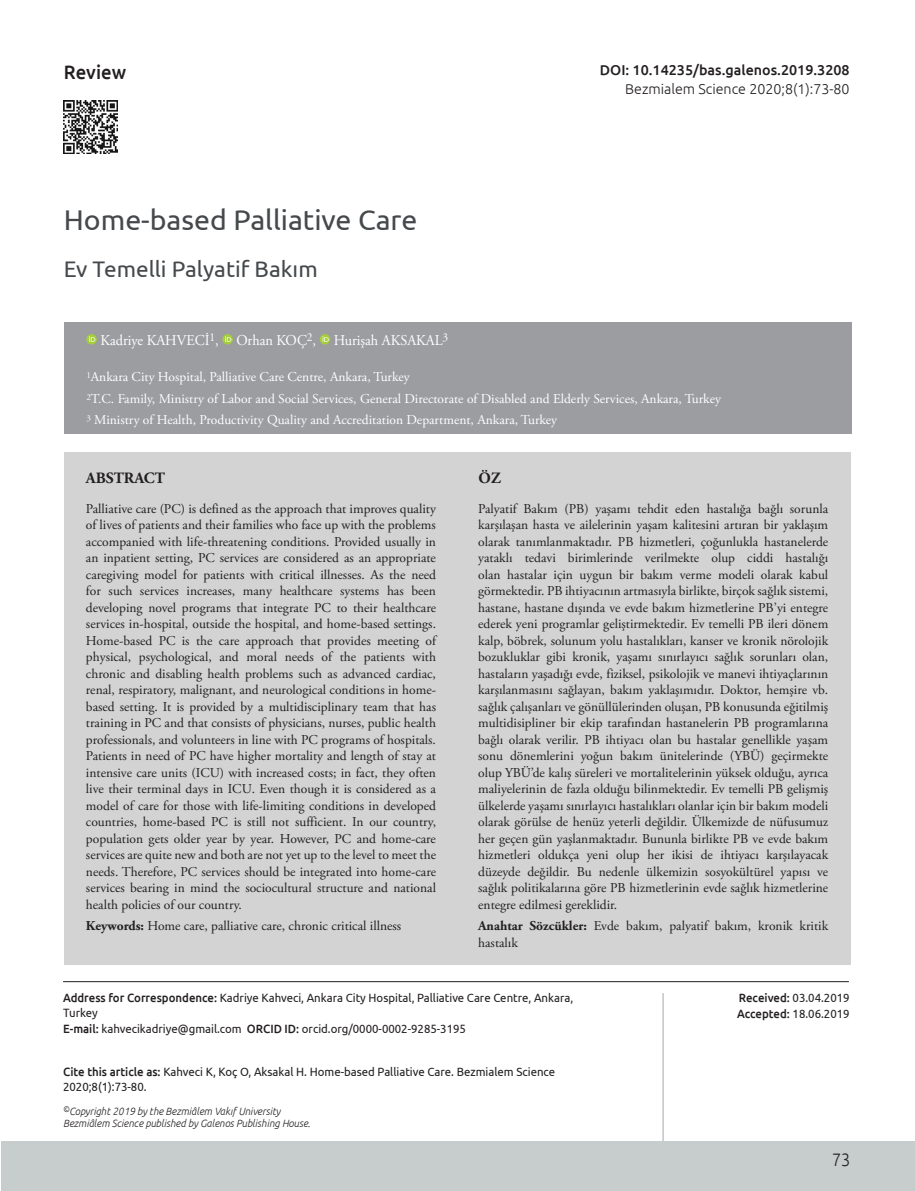
<style>
.page{position:relative;width:915px;height:1191px;background:#fff}
.page>*{position:absolute;margin:0;border:0;box-sizing:border-box;transform-origin:0 0}
.BASLIK{font:28.5px "Ubuntu";color:#45494c}
._2__BASLIK{font:22.5px "Ubuntu";color:#45494c}
.t1{font:500 19.5px "Ubuntu";color:#231f20;scale:.95 1}
.t2{font:300 18px "Ubuntu";color:#231f20;scale:.9 1}
.OZET{font:700 15.75px "Adobe Garamond Pro";color:#231f20}
.YAZARLAR{font:15px "Adobe Garamond Pro";color:#fff;scale:.95 1}
.t3{font:500 14.25px "Ubuntu";color:#231f20}
.t4{font:300 14.25px "Ubuntu";color:#231f20}
.OZET-2{font:13.5px/16.5px "Adobe Garamond Pro";color:#231f20;text-align:justify}
.KURUM{font:13.5px "Adobe Garamond Pro";color:#fff}
.t5{font:12px/15px "Ubuntu";color:#231f20;scale:.95 1}
.t6{font:italic 300 10.5px/12px "Ubuntu";color:#231f20;scale:.95 1}
.s1{font-weight:700}
.s2{font-weight:500}
</style>
<div class="page">
<div style="left:1px;top:1141px;width:913px;height:50px;background:#c7cccd"></div>
<hr style="left:63px;top:981px;width:785px;height:1px;background:#231f20">
<hr style="left:662px;top:993px;width:1px;height:148px;background:#c7cccd">
<img style="left:64px;top:100px;width:53px;height:54px">
<div style="left:64px;top:453px;width:786px;height:512px;background:#d2d3d2"></div>
<div style="left:64px;top:322px;width:786px;height:111px;background:#9b9da1"></div>
<svg style="left:86px;top:334px;width:11px;height:10px"></svg>
<svg style="left:89px;top:336px;width:6px;height:6px"></svg>
<svg style="left:222px;top:334px;width:11px;height:10px"></svg>
<svg style="left:225px;top:336px;width:6px;height:6px"></svg>
<svg style="left:319px;top:334px;width:11px;height:10px"></svg>
<svg style="left:322px;top:336px;width:6px;height:6px"></svg>
<h3 class="t1" style="left:64px;top:60px;width:67px">Review</h3>
<p class="BASLIK" style="left:64px;top:202px;width:355px">Home-based Palliative Care</p>
<p class="_2__BASLIK" style="left:64px;top:255px;width:255px">Ev Temelli Palyatif Bakım</p>
<p class="YAZARLAR" style="left:100px;top:331px;width:367px">Kadriye KAHVECİ<sup>1</sup>, Orhan KOÇ<sup>2</sup>, Hurişah AKSAKAL<sup>3</sup></p>
<p class="t3" style="left:599px;top:61px;width:251px">DOI: 10.14235/bas.galenos.2019.3208</p>
<p class="t4" style="left:625px;top:80px;width:226px">Bezmialem Science 2020;8(1):73-80</p>
<p class="KURUM" style="left:86px;top:369px;width:325px"><sup>1</sup>Ankara City Hospital, Palliative Care Centre, Ankara, Turkey</p>
<p class="KURUM" style="left:86px;top:390px;width:636px"><sup>2</sup>T.C. Family, Ministry of Labor and Social Services, General Directorate of Disabled and Elderly Services, Ankara, Turkey</p>
<p class="KURUM" style="left:86px;top:411px;width:472px"><sup>3</sup> Ministry of Health, Productivity Quality and Accreditation Department, Ankara, Turkey</p>
<p class="OZET" style="left:86px;top:469px;width:80px">ABSTRACT</p>
<p class="OZET" style="left:478px;top:469px;width:24px">ÖZ</p>
<p class="OZET-2" style="left:86px;top:501px;width:351px">Palliative care (PC) is defined as the approach that improves quality of lives of patients and their families who face up with the problems accompanied with life-threatening conditions. Provided usually in an inpatient setting, PC services are considered as an appropriate caregiving model for patients with critical illnesses. As the need for such services increases, many healthcare systems has been developing novel programs that integrate PC to their healthcare services in-hospital, outside the hospital, and home-based settings.<br>Home-based PC is the care approach that provides meeting of physical, psychological, and moral needs of the patients with chronic and disabling health problems such as advanced cardiac, renal, respiratory, malignant, and neurological conditions in home&shy;based setting. It is provided by a multidisciplinary team that has training in PC and that consists of physicians, nurses, public health professionals, and volunteers in line with PC programs of hospitals.<br>Patients in need of PC have higher mortality and length of stay at intensive care units (ICU) with increased costs; in fact, they often live their terminal days in ICU. Even though it is considered as a model of care for those with life-limiting conditions in developed countries, home-based PC is still not sufficient. In our country, population gets older year by year. However, PC and home-care services are quite new and both are not yet up to the level to meet the needs. Therefore, PC services should be integrated into home-care services bearing in mind the sociocultural structure and national health policies of our country.</p>
<p class="OZET-2" style="left:86px;top:918px;width:316px"><span class="s1">Keywords:</span> Home care, palliative care, chronic critical illness</p>
<p class="OZET-2" style="left:478px;top:501px;width:351px">Palyatif Bakım (PB) yaşamı tehdit eden hastalığa bağlı sorunla karşılaşan hasta ve ailelerinin yaşam kalitesini artıran bir yaklaşım olarak tanımlanmaktadır. PB hizmetleri, çoğunlukla hastanelerde yataklı tedavi birimlerinde verilmekte olup ciddi hastalığı olan hastalar için uygun bir bakım verme modeli olarak kabul görmektedir. PB ihtiyacının artmasıyla birlikte, birçok sağlık sistemi, hastane, hastane dışında ve evde bakım hizmetlerine PB’yi entegre ederek yeni programlar geliştirmektedir. Ev temelli PB ileri dönem kalp, böbrek, solunum yolu hastalıkları, kanser ve kronik nörolojik bozukluklar gibi kronik, yaşamı sınırlayıcı sağlık sorunları olan, hastaların yaşadığı evde, fiziksel, psikolojik ve manevi ihtiyaçlarının karşılanmasını sağlayan, bakım yaklaşımıdır. Doktor, hemşire vb. sağlık çalışanları ve gönüllülerinden oluşan, PB konusunda eğitilmiş multidisipliner bir ekip tarafından hastanelerin PB programlarına bağlı olarak verilir. PB ihtiyacı olan bu hastalar genellikle yaşam sonu dönemlerini yoğun bakım ünitelerinde (YBÜ) geçirmekte olup YBÜ’de kalış süreleri ve mortalitelerinin yüksek olduğu, ayrıca maliyelerinin de fazla olduğu bilinmektedir. Ev temelli PB gelişmiş ülkelerde yaşamı sınırlayıcı hastalıkları olanlar için bir bakım modeli olarak görülse de henüz yeterli değildir. Ülkemizde de nüfusumuz her geçen gün yaşlanmaktadır. Bununla birlikte PB ve evde bakım hizmetleri oldukça yeni olup her ikisi de ihtiyacı karşılayacak düzeyde değildir. Bu nedenle ülkemizin sosyokültürel yapısı ve sağlık politikalarına göre PB hizmetlerinin evde sağlık hizmetlerine entegre edilmesi gereklidir.</p>
<p class="OZET-2" style="left:478px;top:918px;width:351px"><span class="s1">Anahtar Sözcükler:</span> Evde bakım, palyatif bakım, kronik kritik hastalık</p>
<p class="t5" style="left:63px;top:990px;width:538px"><span class="s2">Address for Correspondence:</span> Kadriye Kahveci, Ankara City Hospital, Palliative Care Centre, Ankara,<br>Turkey</p>
<p class="t5" style="left:63px;top:1021px;width:425px"><span class="s2">E-mail:</span> kahvecikadriye@gmail.com <span class="s2">ORCID ID:</span> orcid.org/0000-0002-9285-3195</p>
<p class="t5" style="left:63px;top:1064px;width:519px"><span class="s2">Cite this article as:</span> Kahveci K, Koç O, Aksakal H. Home-based Palliative Care. Bezmialem Science<br>2020;8(1):73-80.</p>
<p class="t6" style="left:63px;top:1105px;width:262px"><sup>©</sup>Copyright 2019 by the Bezmiâlem Vakıf University<br>Bezmiâlem Science published by Galenos Publishing House.</p>
<p class="t5" style="left:738px;top:990px;width:118px"><span class="s2">Received:</span> 03.04.2019</p>
<p class="t5" style="left:737px;top:1006px;width:120px"><span class="s2">Accepted:</span> 18.06.2019</p>
<h3 class="t2" style="left:831px;top:1148px;width:22px">73</h3>
</div>
